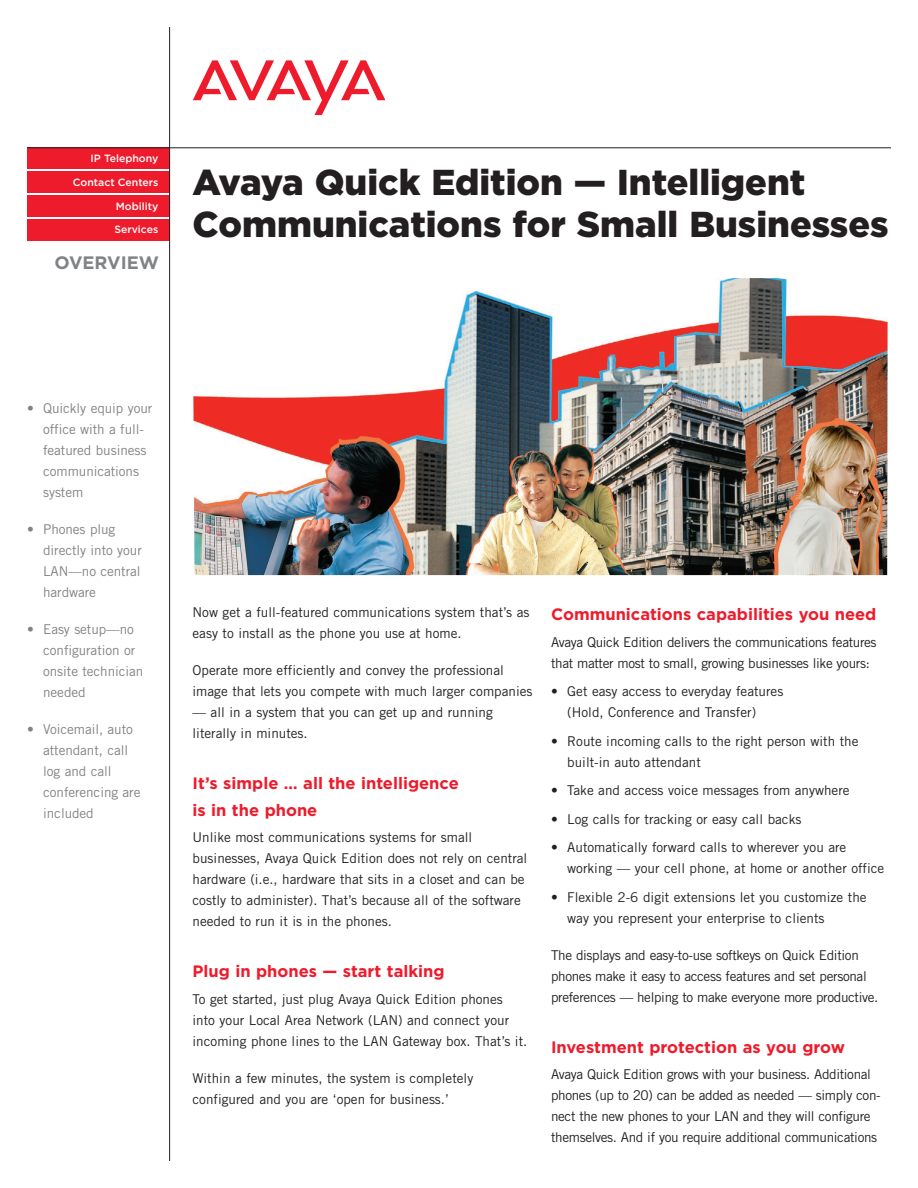
<style>
.page{position:relative;width:918px;height:1188px;background:#fff}
.page>*{position:absolute;margin:0;border:0;box-sizing:border-box;transform-origin:0 0}
.overview_title{font:900 36px/42px "Gotham";color:#231f20}
.Collateral_Type{font:700 18px "Gotham";color:#808285}
.sub_head_PMS_485_cmy{font:700 16.5px/27px "Gotham";color:#ee1b2c}
.body_copy{font:13.5px/21px "Trade Gothic";color:#231f20}
.body_copy-2{font:13.5px/21px "Trade Gothic";letter-spacing:-.025em;color:#231f20}
.bullet_body{font:13.5px/21px "Trade Gothic";color:#231f20}
.bullets_in_body{font:13.5px/21px "Trade Gothic";letter-spacing:-.005em;color:#808285}
.t1{font:500 10.5px/23.1px "Gotham";color:#fff}
</style>
<div class="page">
<div style="left:27px;top:147px;width:143px;height:22px;background:#ee1b2c"></div>
<div style="left:27px;top:171px;width:143px;height:22px;background:#ee1b2c"></div>
<div style="left:27px;top:195px;width:143px;height:22px;background:#ee1b2c"></div>
<div style="left:27px;top:219px;width:143px;height:22px;background:#ee1b2c"></div>
<svg style="left:193px;top:60px;width:192px;height:55px"></svg>
<hr style="left:169px;top:27px;width:1px;height:1134px;background:#231f20">
<hr style="left:27px;top:147px;width:864px;height:1px;background:#231f20">
<img style="left:193px;top:278px;width:695px;height:297px">
<p class="t1" style="left:91px;top:146px;width:69px">IP Telephony</p>
<p class="t1" style="left:73px;top:170px;width:87px">Contact Centers</p>
<p class="t1" style="left:114px;top:194px;width:46px">Mobility<br>Services</p>
<p class="Collateral_Type" style="left:55px;top:252px;width:106px">OVERVIEW</p>
<p class="overview_title" style="left:193px;top:161px;width:698px">Avaya Quick Edition — Intelligent<br>Communications for Small Businesses</p>
<p class="bullets_in_body" style="left:43px;top:397px;width:111px;text-indent:-16px">• Quickly equip your office with a full&shy;featured business communications system</p>
<p class="bullets_in_body" style="left:43px;top:518px;width:100px;text-indent:-16px">• Phones plug directly into your<br>LAN—no central hardware</p>
<p class="bullets_in_body" style="left:43px;top:619px;width:102px;text-indent:-16px">• Easy setup—no configuration or onsite technician needed</p>
<p class="bullets_in_body" style="left:43px;top:719px;width:99px;text-indent:-16px">• Voicemail, auto attendant, call log and call conferencing are included</p>
<p class="body_copy" style="left:193px;top:602px;width:338px">Now get a full-featured communications system that’s as easy to install as the phone you use at home.</p>
<p class="body_copy" style="left:193px;top:660px;width:341px">Operate more efficiently and convey the professional image that lets you compete with much larger companies</p>
<p class="body_copy" style="left:193px;top:702px;width:302px">— all in a system that you can get up and running literally in minutes.</p>
<p class="sub_head_PMS_485_cmy" style="left:193px;top:769px;width:268px">It’s simple … all the intelligence is in the phone</p>
<p class="body_copy" style="left:193px;top:827px;width:336px">Unlike most communications systems for small businesses, Avaya Quick Edition does not rely on central hardware (i.e., hardware that sits in a closet and can be costly to administer). That’s because all of the software needed to run it is in the phones.</p>
<p class="sub_head_PMS_485_cmy" style="left:193px;top:957px;width:254px">Plug in phones — start talking</p>
<p class="body_copy" style="left:193px;top:988px;width:336px">To get started, just plug Avaya Quick Edition phones into your Local Area Network (LAN) and connect your incoming phone lines to the LAN Gateway box. That’s it.</p>
<p class="body_copy" style="left:193px;top:1067px;width:282px">Within a few minutes, the system is completely configured and you are ‘open for business.’</p>
<p class="sub_head_PMS_485_cmy" style="left:551px;top:600px;width:327px">Communications capabilities you need</p>
<p class="body_copy-2" style="left:551px;top:631px;width:327px">Avaya Quick Edition delivers the communications features that matter most to small, growing businesses like yours:</p>
<p class="bullet_body" style="left:567px;top:681px;width:218px;text-indent:-16px">• Get easy access to everyday features (Hold, Conference and Transfer)</p>
<p class="bullet_body" style="left:567px;top:730px;width:293px;text-indent:-16px">• Route incoming calls to the right person with the built-in auto attendant</p>
<p class="bullet_body" style="left:551px;top:780px;width:300px">• Take and access voice messages from anywhere</p>
<p class="bullet_body" style="left:551px;top:808px;width:252px">• Log calls for tracking or easy call backs</p>
<p class="bullet_body" style="left:567px;top:837px;width:319px;text-indent:-16px">• Automatically forward calls to wherever you are working — your cell phone, at home or another office</p>
<p class="bullet_body" style="left:567px;top:886px;width:301px;text-indent:-16px">• Flexible 2-6 digit extensions let you customize the way you represent your enterprise to clients</p>
<p class="body_copy-2" style="left:551px;top:945px;width:329px">The displays and easy-to-use softkeys on Quick Edition phones make it easy to access features and set personal preferences — helping to make everyone more productive.</p>
<p class="sub_head_PMS_485_cmy" style="left:551px;top:1033px;width:295px">Investment protection as you grow</p>
<p class="body_copy-2" style="left:551px;top:1064px;width:331px">Avaya Quick Edition grows with your business. Additional phones (up to 20) can be added as needed — simply con&shy;nect the new phones to your LAN and they will configure themselves. And if you require additional communications</p>
</div>
